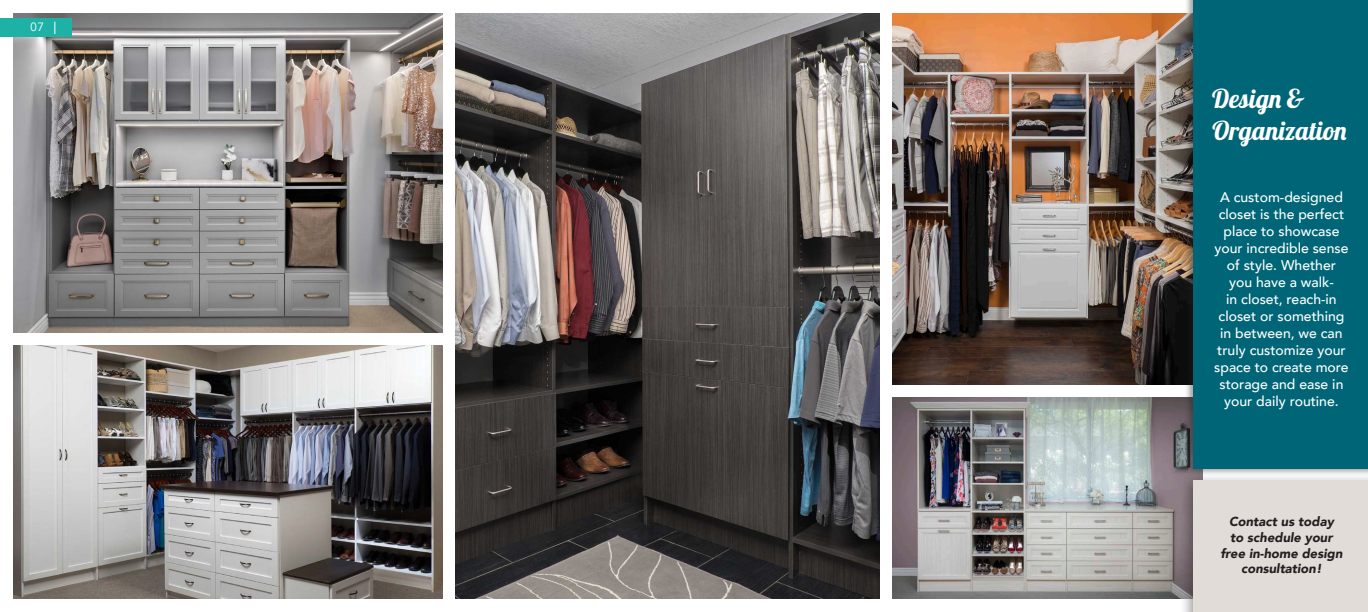
<style>
.page{position:relative;width:1368px;height:612px;background:#fff}
.page>*{position:absolute;margin:0;border:0;box-sizing:border-box;transform-origin:0 0}
.t1{font:26px "Lobster 1.4";color:#fff}
.t2{font:500 14px/17px "Avenir";color:#fff;text-align:center}
.t3{font:italic 900 13px/15.6px "Avenir";color:#231f20;text-align:center}
.t4{font:12px "Avenir Next";color:#fff}
</style>
<div class="page">
<img style="left:893px;top:397px;width:292px;height:202px">
<img style="left:893px;top:13px;width:292px;height:371px">
<div style="left:1185px;top:0;width:183px;height:477px;background:#231f20;opacity:.41"></div>
<div style="left:1194px;top:0;width:174px;height:468px;background:#067"></div>
<div style="left:1180px;top:473px;width:188px;height:139px;background:#231f20;opacity:.41"></div>
<div style="left:1194px;top:481px;width:174px;height:131px;background:#e2dcd9"></div>
<img style="left:13px;top:13px;width:429px;height:320px">
<img style="left:456px;top:13px;width:423px;height:586px">
<div style="left:0;top:19px;width:72px;height:18px;background:#1eb1a6"></div>
<svg style="left:54px;top:22px;width:1px;height:12px"></svg>
<img style="left:14px;top:346px;width:428px;height:253px">
<p class="t4" style="left:30px;top:17px;width:15px">07</p>
<p class="t1" style="left:1212px;top:82px;width:94px">Design &amp;</p>
<p class="t1" style="left:1212px;top:114px;width:136px">Organization</p>
<p class="t2" style="left:1214px;top:188px;width:136px">A custom-designed closet is the perfect place to showcase your incredible sense of style. Whether you have a walk-<br>in closet, reach-in closet or something in between, we can truly customize your space to create more storage and ease in your daily routine.</p>
<p class="t3" style="left:1220px;top:514px;width:124px">Contact us today<br>to schedule your free in-home design consultation!</p>
</div>
